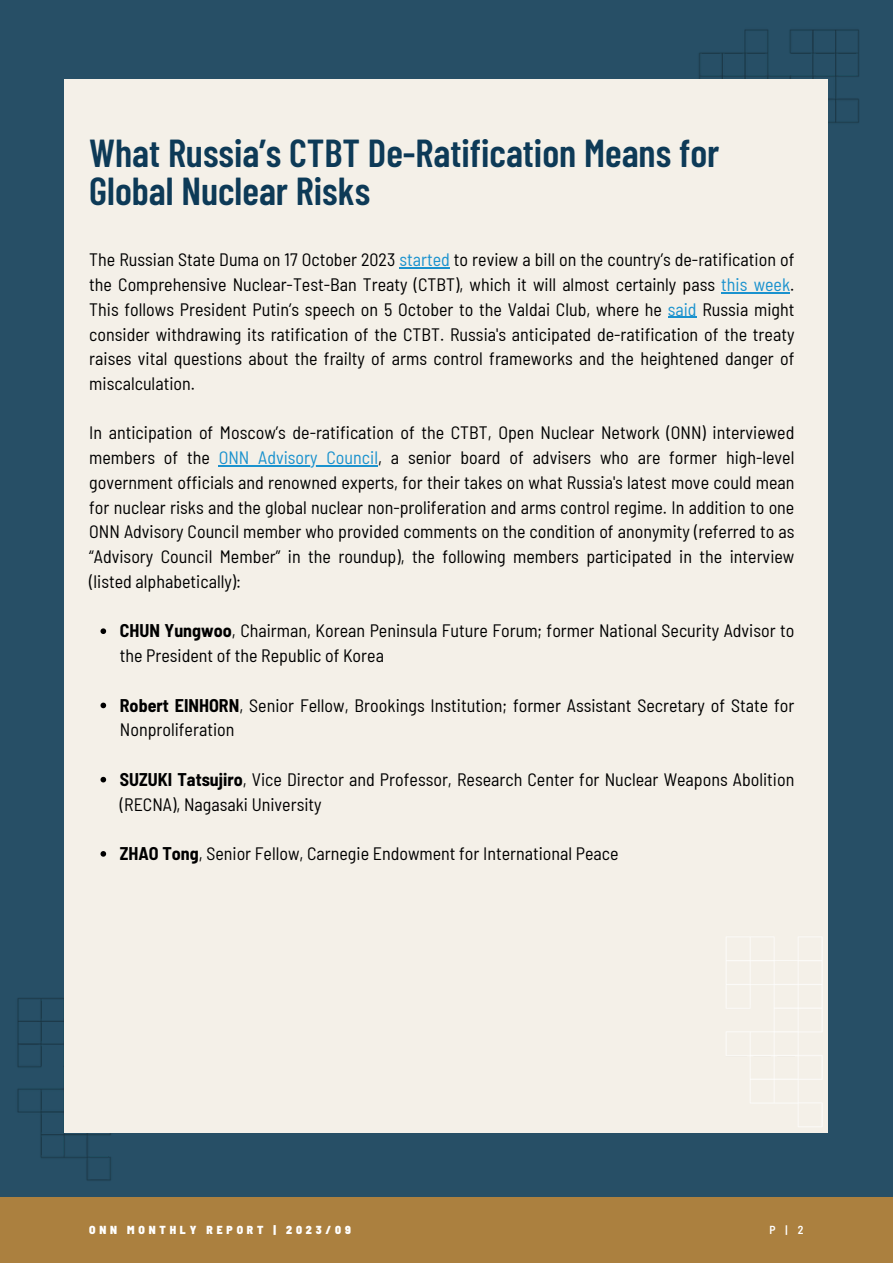
<style>
.page{position:relative;width:893px;height:1264px;background:#fff}
.page>*{position:absolute;margin:0;border:0;box-sizing:border-box;transform-origin:0 0}
.t1{font:600 39px/38.2px "Barlow Condensed";color:#0d3a57}
.t2{font:semi-condensed 18px/24.8px "Barlow";color:#000}
.t3{font:900 semi-condensed 11.55px "Barlow";letter-spacing:.33em;color:#fff}
.t4{font:600 semi-condensed 11.55px "Barlow";color:#fff}
.s1{color:#1a92ce}
.s2{font-weight:700}
</style>
<div class="page">
<div style="left:0;top:0;width:892px;height:1262px;background:#274f66"></div>
<div style="left:0;top:1196px;width:892px;height:66px;background:#ab803f"></div>
<img style="left:17px;top:991px;width:99px;height:190px">
<img style="left:699px;top:29px;width:160px;height:94px">
<div style="left:65px;top:79px;width:763px;height:1053px;background:#f4f0e8"></div>
<svg style="left:100px;top:628px;width:6px;height:6px"></svg>
<svg style="left:100px;top:702px;width:6px;height:6px"></svg>
<svg style="left:100px;top:776px;width:6px;height:6px"></svg>
<svg style="left:100px;top:851px;width:6px;height:5px"></svg>
<hr style="left:399px;top:267px;width:51px;height:1px;background:#1a92ce">
<hr style="left:721px;top:292px;width:69px;height:1px;background:#1a92ce">
<svg style="left:668px;top:317px;width:28px;height:1px"></svg>
<hr style="left:219px;top:465px;width:159px;height:1px;background:#1a92ce">
<img style="left:726px;top:937px;width:97px;height:190px">
<p class="t1" style="left:89px;top:132px;width:631px">What Russia’s CTBT De-Ratification Means for<br>Global Nuclear Risks</p>
<p class="t2" style="left:89px;top:247px;width:706px;text-align:justify">The Russian State Duma on 17 October 2023 <span class="s1">started</span> to review a bill on the country’s de-ratification of the Comprehensive Nuclear-Test-Ban Treaty (CTBT), which it will almost certainly pass <span class="s1">this week</span>.<br>This follows President Putin’s speech on 5 October to the Valdai Club, where he <span class="s1">said</span> Russia might consider withdrawing its ratification of the CTBT. Russia's anticipated de-ratification of the treaty raises vital questions about the frailty of arms control frameworks and the heightened danger of miscalculation.</p>
<p class="t2" style="left:89px;top:420px;width:706px;text-align:justify">In anticipation of Moscow’s de-ratification of the CTBT, Open Nuclear Network (ONN) interviewed members of the <span class="s1">ONN Advisory Council</span>, a senior board of advisers who are former high-level government officials and renowned experts, for their takes on what Russia's latest move could mean for nuclear risks and the global nuclear non-proliferation and arms control regime. In addition to one ONN Advisory Council member who provided comments on the condition of anonymity (referred to as “Advisory Council Member” in the roundup), the following members participated in the interview (listed alphabetically):</p>
<p class="t2" style="left:120px;top:618px;width:676px"><span class="s2">CHUN Yungwoo</span>, Chairman, Korean Peninsula Future Forum; former National Security Advisor to the President of the Republic of Korea</p>
<p class="t2" style="left:120px;top:692px;width:676px"><span class="s2">Robert EINHORN</span>, Senior Fellow, Brookings Institution; former Assistant Secretary of State for<br>Nonproliferation</p>
<p class="t2" style="left:120px;top:766px;width:676px"><span class="s2">SUZUKI Tatsujiro</span>, Vice Director and Professor, Research Center for Nuclear Weapons Abolition (RECNA), Nagasaki University</p>
<p class="t2" style="left:120px;top:840px;width:500px"><span class="s2">ZHAO Tong</span>, Senior Fellow, Carnegie Endowment for International Peace</p>
<p class="t3" style="left:89px;top:1222px;width:263px">ONN MONTHLY REPORT | 2023/09</p>
<p class="t4" style="left:769px;top:1222px;width:35px">P|2</p>
</div>
